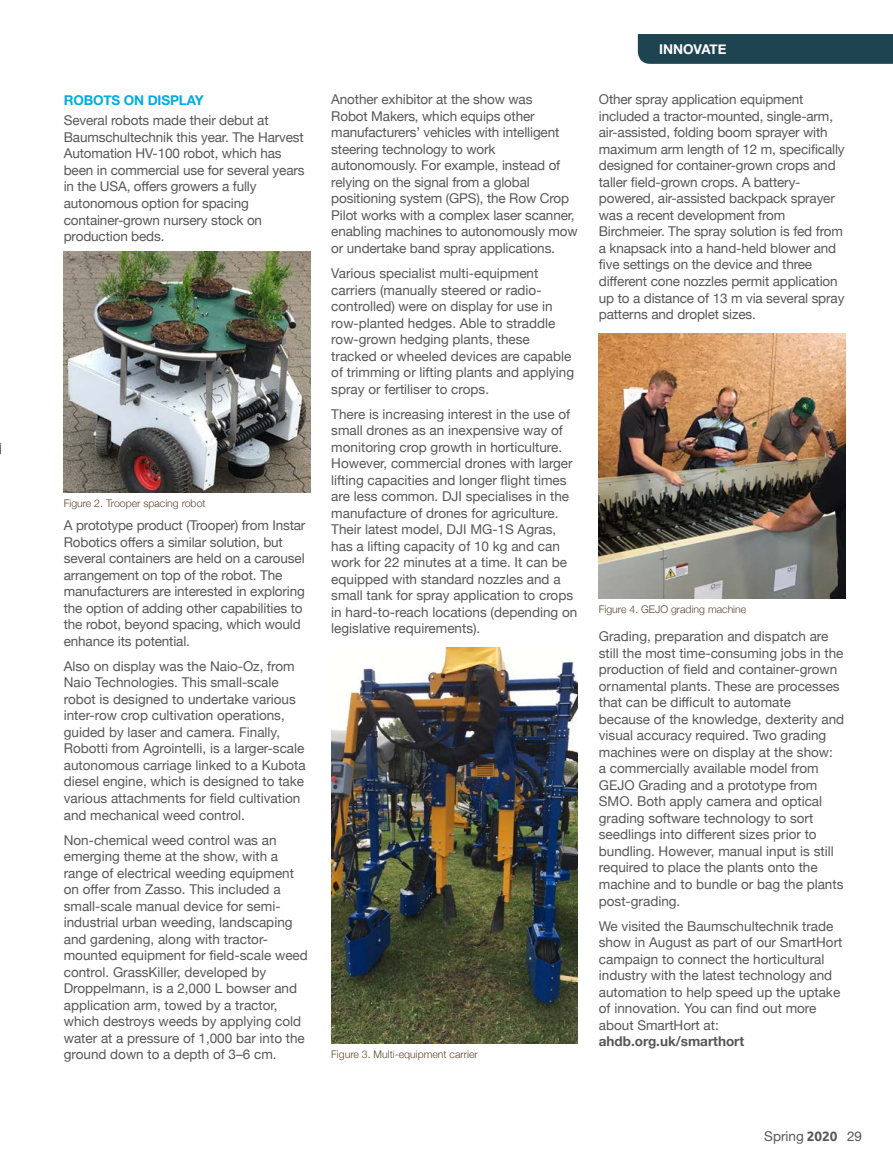
<style>
.page{position:relative;width:893px;height:1166px;background:#fff}
.page>*{position:absolute;margin:0;border:0;box-sizing:border-box;transform-origin:0 0}
.MAIN_BODY{font:13.5px/16.5px "Helvetica Neue";color:#575756}
.Sub_header{font:700 13.5px "Helvetica Neue";letter-spacing:-.01em;color:#00abe4}
.Sub_header-2{font:700 13.5px "Helvetica Neue";color:#fff}
.SOURCE_CREDIT{font:300 10.5px "Helvetica Neue";color:#5c4530}
.s1{font-weight:700}
.s2{font-family:"Ubuntu";font-weight:700}
</style>
<div class="page">
<img style="left:64px;top:252px;width:246px;height:240px">
<img style="left:331px;top:647px;width:247px;height:396px">
<img style="left:599px;top:333px;width:246px;height:265px">
<div style="left:638px;top:34px;width:255px;height:30px;background:#1e4451"></div>
<p class="Sub_header" style="left:64px;top:89px;width:142px">ROBOTS ON DISPLAY</p>
<p class="MAIN_BODY" style="left:64px;top:113px;width:242px">Several robots made their debut at Baumschultechnik this year. The Harvest Automation HV-100 robot, which has been in commercial use for several years in the USA, offers growers a fully autonomous option for spacing container-grown nursery stock on production beds.</p>
<p class="SOURCE_CREDIT" style="left:64px;top:495px;width:143px">Figure 2. Trooper spacing robot</p>
<p class="MAIN_BODY" style="left:64px;top:518px;width:243px">A prototype product (Trooper) from Instar Robotics offers a similar solution, but several containers are held on a carousel arrangement on top of the robot. The manufacturers are interested in exploring the option of adding other capabilities to the robot, beyond spacing, which would enhance its potential.</p>
<p class="MAIN_BODY" style="left:64px;top:658px;width:243px">Also on display was the Naio-Oz, from Naio Technologies. This small-scale robot is designed to undertake various inter-row crop cultivation operations, guided by laser and camera. Finally, Robotti from Agrointelli, is a larger-scale autonomous carriage linked to a Kubota diesel engine, which is designed to take various attachments for field cultivation and mechanical weed control.</p>
<p class="MAIN_BODY" style="left:64px;top:832px;width:246px">Non-chemical weed control was an emerging theme at the show, with a range of electrical weeding equipment on offer from Zasso. This included a small-scale manual device for semi&shy;industrial urban weeding, landscaping and gardening, along with tractor&shy;mounted equipment for field-scale weed control. GrassKiller, developed by Droppelmann, is a 2,000 L bowser and application arm, towed by a tractor, which destroys weeds by applying cold water at a pressure of 1,000 bar into the ground down to a depth of 3–6 cm.</p>
<p class="MAIN_BODY" style="left:331px;top:92px;width:248px">Another exhibitor at the show was<br>Robot Makers, which equips other manufacturers’ vehicles with intelligent steering technology to work autonomously. For example, instead of relying on the signal from a global positioning system (GPS), the Row Crop Pilot works with a complex laser scanner, enabling machines to autonomously mow or undertake band spray applications.</p>
<p class="MAIN_BODY" style="left:331px;top:266px;width:244px">Various specialist multi-equipment carriers (manually steered or radio&shy;controlled) were on display for use in row-planted hedges. Able to straddle row-grown hedging plants, these tracked or wheeled devices are capable of trimming or lifting plants and applying spray or fertiliser to crops.</p>
<p class="MAIN_BODY" style="left:331px;top:406px;width:248px">There is increasing interest in the use of small drones as an inexpensive way of monitoring crop growth in horticulture.<br>However, commercial drones with larger lifting capacities and longer flight times are less common. DJI specialises in the manufacture of drones for agriculture.<br>Their latest model, DJI MG-1S Agras, has a lifting capacity of 10 kg and can work for 22 minutes at a time. It can be equipped with standard nozzles and a small tank for spray application to crops in hard-to-reach locations (depending on legislative requirements).</p>
<p class="SOURCE_CREDIT" style="left:331px;top:1045px;width:148px">Figure 3. Multi-equipment carrier</p>
<p class="Sub_header-2" style="left:659px;top:38px;width:69px">INNOVATE</p>
<p class="MAIN_BODY" style="left:599px;top:92px;width:247px">Other spray application equipment included a tractor-mounted, single-arm, air-assisted, folding boom sprayer with maximum arm length of 12 m, specifically designed for container-grown crops and taller field-grown crops. A battery&shy;powered, air-assisted backpack sprayer was a recent development from Birchmeier. The spray solution is fed from a knapsack into a hand-held blower and five settings on the device and three different cone nozzles permit application up to a distance of 13 m via several spray patterns and droplet sizes.</p>
<p class="SOURCE_CREDIT" style="left:599px;top:601px;width:149px">Figure 4. GEJO grading machine</p>
<p class="MAIN_BODY" style="left:599px;top:629px;width:247px">Grading, preparation and dispatch are still the most time-consuming jobs in the production of field and container-grown ornamental plants. These are processes that can be difficult to automate because of the knowledge, dexterity and visual accuracy required. Two grading machines were on display at the show:<br>a commercially available model from GEJO Grading and a prototype from SMO. Both apply camera and optical grading software technology to sort seedlings into different sizes prior to bundling. However, manual input is still required to place the plants onto the machine and to bundle or bag the plants post-grading.</p>
<p class="MAIN_BODY" style="left:599px;top:918px;width:245px">We visited the Baumschultechnik trade show in August as part of our SmartHort campaign to connect the horticultural industry with the latest technology and automation to help speed up the uptake of innovation. You can find out more about SmartHort at: <span class="s1">ahdb.org.uk/smarthort</span></p>
<p class="MAIN_BODY" style="left:764px;top:1127px;width:99px">Spring <span class="s2">2020</span> 29</p>
</div>
